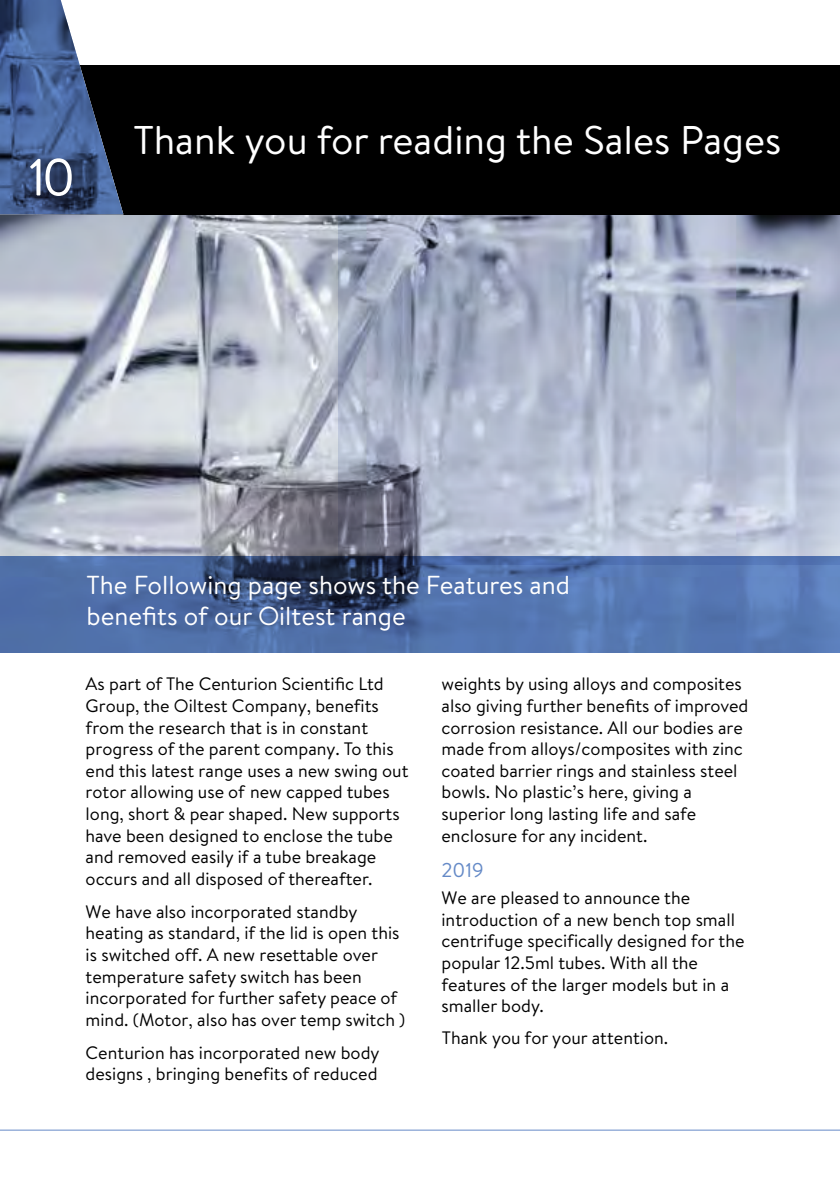
<style>
.page{position:relative;width:840px;height:1191px;background:#fff}
.page>*{position:absolute;margin:0;border:0;box-sizing:border-box;transform-origin:0 0}
.t1{font:52.2px "Brandon Text";color:#fff}
.t2{font:40px "Brandon Text";color:#fff}
.t3{font:26px/31.2px "Brandon Text";color:#fff}
.t4{font:20px "Brandon Text";color:#658ac7}
.t5{font:18px/21.6px "Brandon Text";color:#000}
</style>
<div class="page">
<img style="left:0;top:214px;width:338px;height:342px">
<div style="left:0;top:65px;width:839px;height:149px;background:#000"></div>
<hr style="left:0;top:1129px;width:839px;height:1px;background:#658ac7">
<svg style="left:0;top:0;width:123px;height:214px"></svg>
<svg style="left:338px;top:214px;width:501px;height:342px;background:#a9b1c6"></svg>
<svg style="left:0;top:556px;width:839px;height:96px;background:#4c6aa1"></svg>
<h1 class="t1" style="left:28px;top:142px;width:49px">10</h1>
<h2 class="t2" style="left:133px;top:112px;width:649px">Thank you for reading the Sales Pages</h2>
<h3 class="t3" style="left:86px;top:568px;width:484px">The Following page shows the Features and benefits of our Oiltest range</h3>
<p class="t5" style="left:86px;top:672px;width:324px">As part of The Centurion Scientific Ltd Group, the Oiltest Company, benefits from the research that is in constant progress of the parent company. To this end this latest range uses a new swing out rotor allowing use of new capped tubes long, short &amp; pear shaped. New supports have been designed to enclose the tube and removed easily if a tube breakage occurs and all disposed of thereafter.</p>
<p class="t5" style="left:86px;top:900px;width:321px">We have also incorporated standby heating as standard, if the lid is open this is switched off. A new resettable over temperature safety switch has been incorporated for further safety peace of mind. (Motor, also has over temp switch )</p>
<p class="t5" style="left:86px;top:1041px;width:295px">Centurion has incorporated new body designs , bringing benefits of reduced</p>
<p class="t5" style="left:441px;top:672px;width:308px">weights by using alloys and composites also giving further benefits of improved corrosion resistance. All our bodies are made from alloys/composites with zinc coated barrier rings and stainless steel bowls. No plastic’s here, giving a superior long lasting life and safe enclosure for any incident.</p>
<p class="t4" style="left:441px;top:856px;width:44px">2019</p>
<p class="t5" style="left:441px;top:886px;width:304px">We are pleased to announce the introduction of a new bench top small centrifuge specifically designed for the popular 12.5ml tubes. With all the features of the larger models but in a smaller body.</p>
<p class="t5" style="left:441px;top:1026px;width:228px">Thank you for your attention.</p>
</div>
